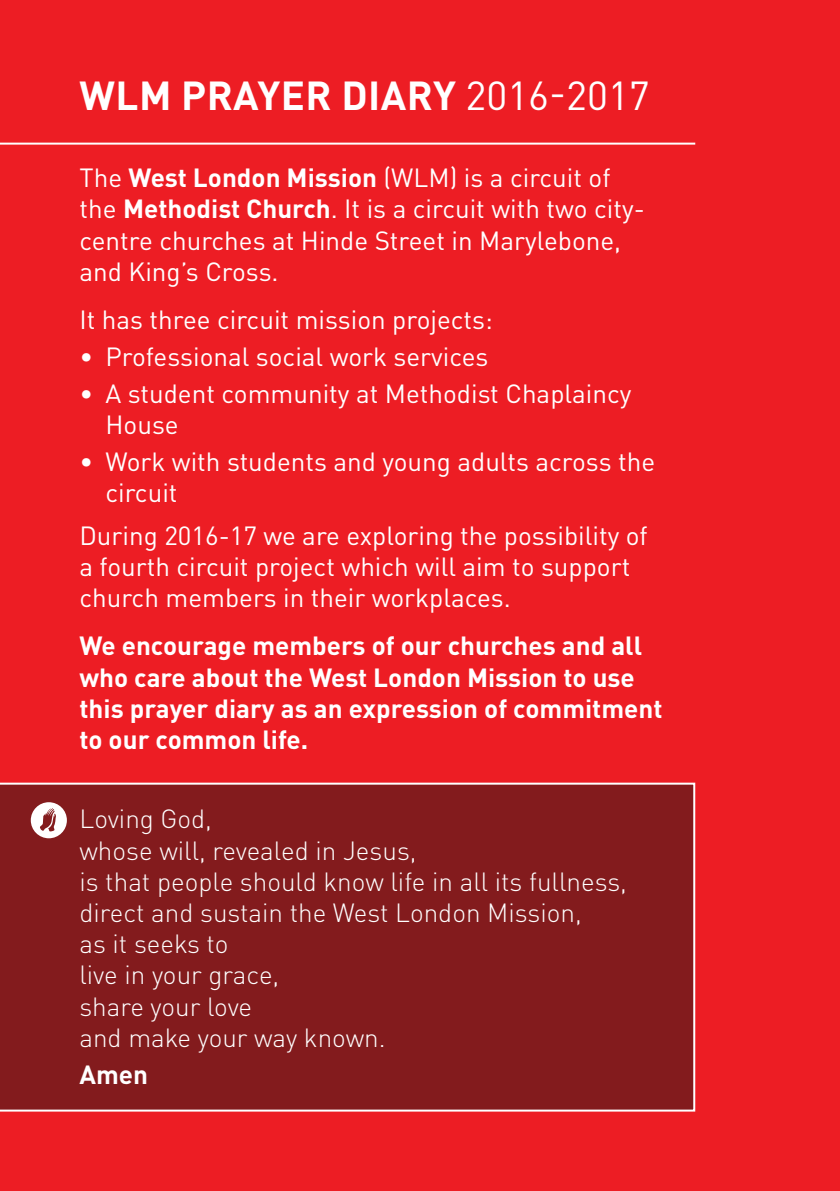
<style>
.page{position:relative;width:840px;height:1191px;background:#fff}
.page>*{position:absolute;margin:0;border:0;box-sizing:border-box;transform-origin:0 0}
.t1{font:700 40px "DINOT";letter-spacing:.01em;color:#fff}
.t2{font:26px/31.2px "DINOT";color:#fff}
.t3{font:300 26px/31.2px "DINOT";color:#fff}
.t4{font:700 26px/31.2px "DINOT";color:#fff}
.s1{font-weight:400}
.s2{font-weight:700}
</style>
<div class="page">
<div style="left:0;top:0;width:839px;height:1191px;background:#ed1d24"></div>
<div style="left:0;top:782px;width:694px;height:329px;background:#831b1d"></div>
<svg style="left:31px;top:802px;width:36px;height:36px"></svg>
<hr style="left:0;top:143px;width:694px;height:2px;background:#fff">
<h1 class="t1" style="left:80px;top:69px;width:571px">WLM Prayer Diary <span class="s1">2016-2017</span></h1>
<p class="t2" style="left:79px;top:162px;width:566px">The <span class="s2">West London Mission</span> (WLM) is a circuit of the <span class="s2">Methodist Church</span>. It is a circuit with two city&shy;centre churches at Hinde Street in Marylebone, and King’s Cross.</p>
<p class="t2" style="left:79px;top:303px;width:414px">It has three circuit mission projects:</p>
<p class="t2" style="left:79px;top:340px;width:410px">• Professional social work services</p>
<p class="t2" style="left:105px;top:377px;width:527px;text-indent:-26px">• A student community at Methodist Chaplaincy<br>House</p>
<p class="t2" style="left:105px;top:445px;width:551px;text-indent:-26px">• Work with students and young adults across the circuit</p>
<p class="t2" style="left:79px;top:519px;width:569px">During 2016-17 we are exploring the possibility of a fourth circuit project which will aim to support church members in their workplaces.</p>
<p class="t4" style="left:79px;top:629px;width:584px">We encourage members of our churches and all who care about the West London Mission to use this prayer diary as an expression of commitment to our common life.</p>
<p class="t3" style="left:79px;top:803px;width:548px">Loving God,<br>whose will, revealed in Jesus,<br>is that people should know life in all its fullness, direct and sustain the West London Mission,<br>as it seeks to<br>live in your grace,<br>share your love<br>and make your way known.</p>
<p class="t4" style="left:79px;top:1058px;width:70px">Amen</p>
</div>
